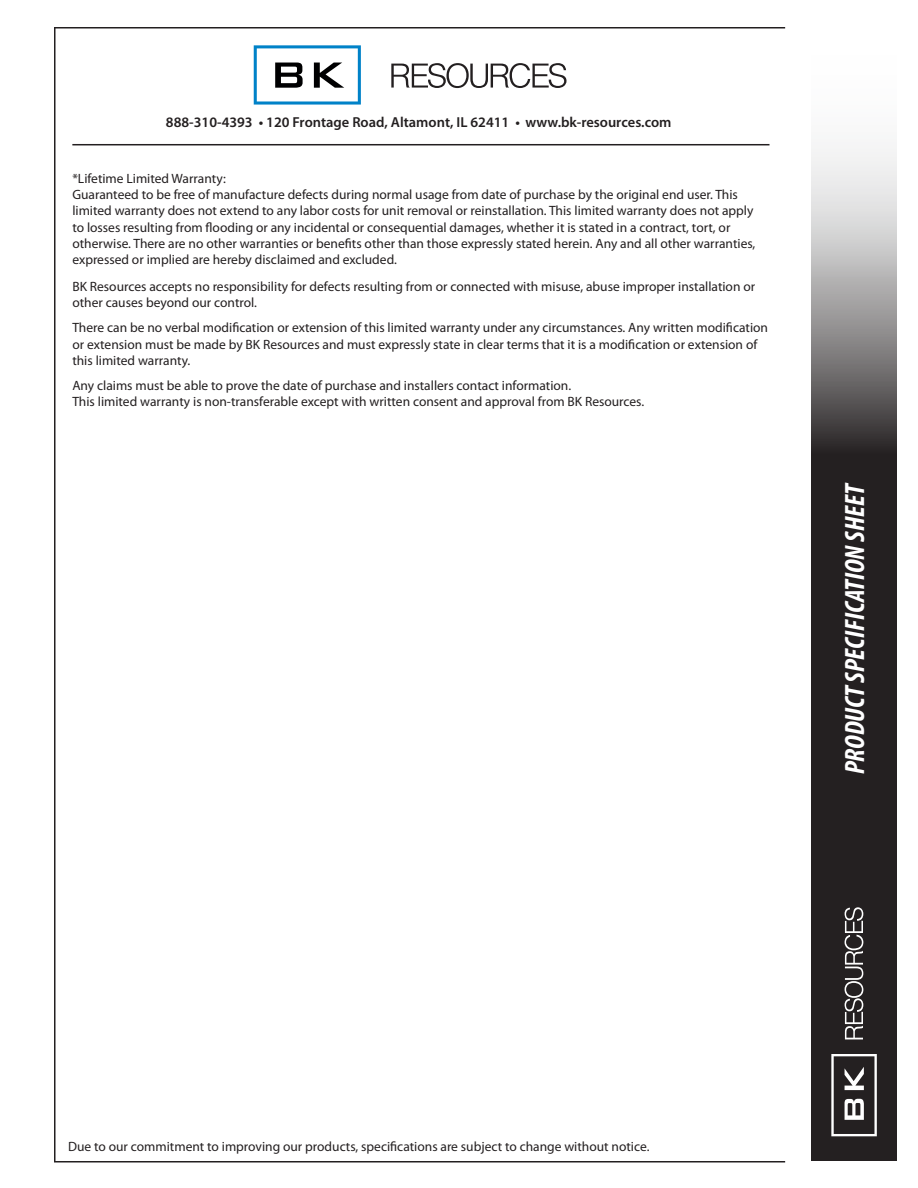
<style>
.page{position:relative;width:918px;height:1188px;background:#fff}
.page>*{position:absolute;margin:0;border:0;box-sizing:border-box;transform-origin:0 0}
.t1{font:italic 700 condensed 28.05px "Myriad Pro";letter-spacing:-.005em;color:#fff}
.t2{font:600 14.55px "Myriad Pro";color:#231f20}
.t3{font:13.5px/16.2px "Myriad Pro";color:#231f20}
</style>
<div class="page">
<svg style="left:811px;top:148px;width:86px;height:1013px;background:#4c4949"></svg>
<svg style="left:845px;top:907px;width:18px;height:132px"></svg>
<svg style="left:831px;top:1054px;width:46px;height:82px"></svg>
<hr style="left:54px;top:1161px;width:731px;height:1px;background:#231f20">
<hr style="left:54px;top:27px;width:731px;height:1px;background:#231f20">
<hr style="left:54px;top:27px;width:2px;height:1134px;background:#231f20">
<svg style="left:254px;top:45px;width:107px;height:60px"></svg>
<svg style="left:391px;top:63px;width:176px;height:25px"></svg>
<hr style="left:72px;top:144px;width:698px;height:1px;background:#231f20">
<p class="t2" style="left:166px;top:113px;width:507px">888-310-4393 • 120 Frontage Road, Altamont, IL 62411 • www.bk-resources.com</p>
<p class="t3" style="left:72px;top:170px;width:685px">*Lifetime Limited Warranty:<br>Guaranteed to be free of manufacture defects during normal usage from date of purchase by the original end user. This limited warranty does not extend to any labor costs for unit removal or reinstallation. This limited warranty does not apply to losses resulting from flooding or any incidental or consequential damages, whether it is stated in a contract, tort, or otherwise. There are no other warranties or benefits other than those expressly stated herein. Any and all other warranties, expressed or implied are hereby disclaimed and excluded.</p>
<p class="t3" style="left:72px;top:278px;width:684px">BK Resources accepts no responsibility for defects resulting from or connected with misuse, abuse improper installation or other causes beyond our control.</p>
<p class="t3" style="left:72px;top:319px;width:697px">There can be no verbal modification or extension of this limited warranty under any circumstances. Any written modification or extension must be made by BK Resources and must expressly state in clear terms that it is a modification or extension of this limited warranty.</p>
<p class="t3" style="left:72px;top:377px;width:573px">Any claims must be able to prove the date of purchase and installers contact information.<br>This limited warranty is non-transferable except with written consent and approval from BK Resources.</p>
<h1 class="t1" style="left:837px;top:774px;width:293px;rotate:-90deg">PRODUCT SPECIFICATION SHEET</h1>
<p class="t3" style="left:68px;top:1138px;width:583px">Due to our commitment to improving our products, specifications are subject to change without notice.</p>
</div>
